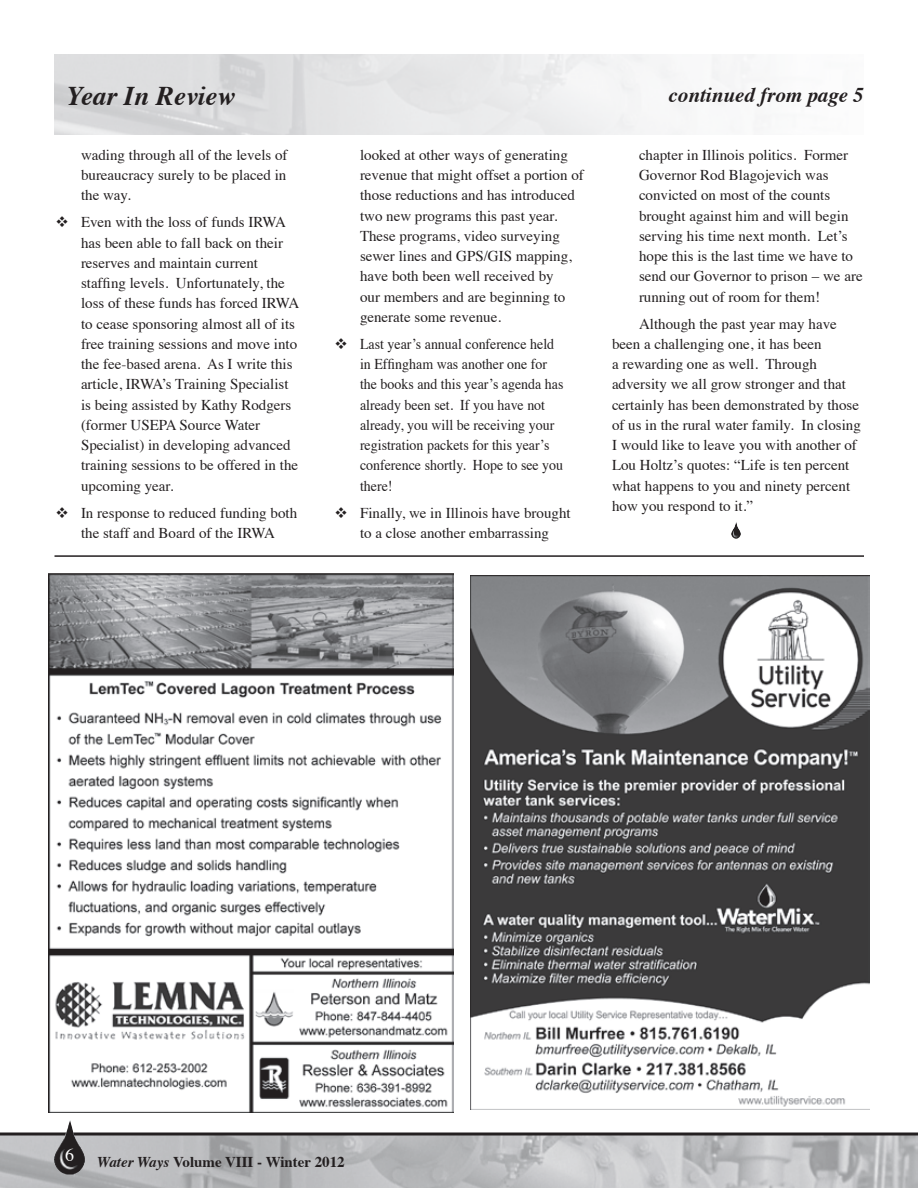
<style>
.page{position:relative;width:918px;height:1188px;background:#fff}
.page>*{position:absolute;margin:0;border:0;box-sizing:border-box;transform-origin:0 0}
.t1{font:italic 700 27px "Times";color:#231f20}
.t2{font:italic 700 21px "Times";color:#231f20}
.t3{font:18px "Times";color:#fff}
.t4{font:15px/20.2px "Times";color:#231f20}
.t5{font:15px/20.2px "Times";color:#231f20;scale:.93 1}
.t6{font:700 15px "Times";color:#231f20}
.s1{font-style:italic}
</style>
<div class="page">
<img style="left:0;top:1136px;width:918px;height:52px">
<svg style="left:0;top:1132px;width:918px;height:4px;background:#514e4f"></svg>
<img style="left:54px;top:1120px;width:31px;height:54px">
<img style="left:731px;top:522px;width:10px;height:17px">
<hr style="left:55px;top:555px;width:809px;height:2px;background:#231f20">
<img style="left:49px;top:573px;width:404px;height:540px">
<img style="left:471px;top:576px;width:399px;height:533px">
<h1 class="t1" style="left:68px;top:70px;width:169px">Year In Review</h1>
<h2 class="t2" style="left:669px;top:76px;width:197px">continued from page 5</h2>
<p class="t4" style="left:81px;top:143px;width:208px;text-align:justify">wading through all of the levels of bureaucracy surely to be placed in the way.</p>
<p class="t4" style="left:81px;top:211px;width:220px;text-indent:-26px">❖ Even with the loss of funds IRWA has been able to fall back on their reserves and maintain current staffing levels. Unfortunately, the loss of these funds has forced IRWA to cease sponsoring almost all of its free training sessions and move into the fee-based arena. As I write this article, IRWA’s Training Specialist is being assisted by Kathy Rodgers (former USEPA Source Water Specialist) in developing advanced training sessions to be offered in the upcoming year.</p>
<p class="t4" style="left:56px;top:501px;width:243px;text-align:center">❖ In response to reduced funding both the staff and Board of the IRWA</p>
<p class="t4" style="left:360px;top:143px;width:225px">looked at other ways of generating revenue that might offset a portion of those reductions and has introduced two new programs this past year.<br>These programs, video surveying sewer lines and GPS/GIS mapping, have both been well received by<br>our members and are beginning to generate some revenue.</p>
<p class="t5" style="left:360px;top:332px;width:220px;text-indent:-26px">❖ Last year’s annual conference held in Effingham was another one for the books and this year’s agenda has already been set. If you have not already, you will be receiving your registration packets for this year’s conference shortly. Hope to see you there!</p>
<p class="t4" style="left:334px;top:501px;width:238px;text-align:center">❖ Finally, we in Illinois have brought to a close another embarrassing</p>
<p class="t4" style="left:639px;top:143px;width:225px">chapter in Illinois politics. Former<br>Governor Rod Blagojevich was convicted on most of the counts brought against him and will begin serving his time next month. Let’s hope this is the last time we have to send our Governor to prison – we are running out of room for them!</p>
<p class="t4" style="left:612px;top:312px;width:250px;text-indent:27px">Although the past year may have been a challenging one, it has been<br>a rewarding one as well. Through adversity we all grow stronger and that certainly has been demonstrated by those of us in the rural water family. In closing I would like to leave you with another of Lou Holtz’s quotes: “Life is ten percent what happens to you and ninety percent how you respond to it.”</p>
<p class="t3" style="left:65px;top:1138px;width:10px">6</p>
<p class="t6" style="left:97px;top:1147px;width:249px"><span class="s1">Water Ways</span> Volume VIII - Winter 2012</p>
</div>
